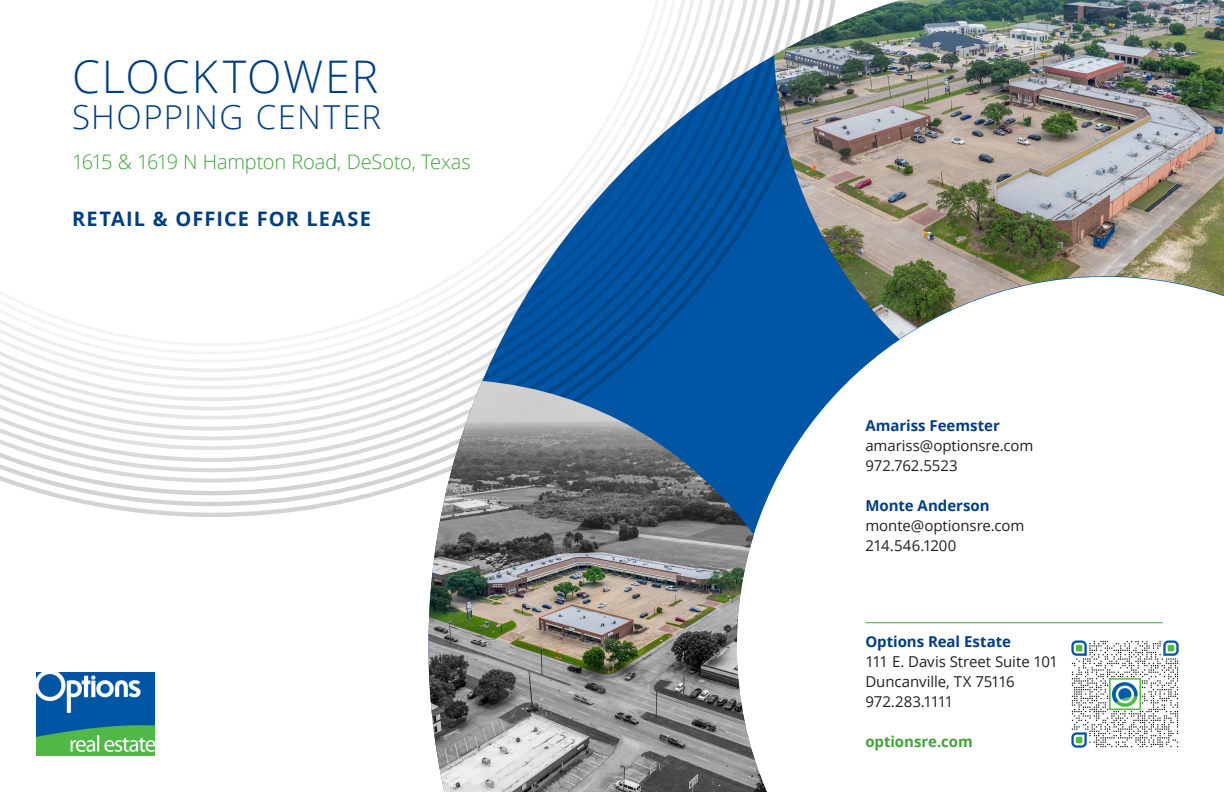
<style>
.page{position:relative;width:1224px;height:792px;background:#fff}
.page>*{position:absolute;margin:0;border:0;box-sizing:border-box;transform-origin:0 0}
.t1{font:300 45px "Open Sans";letter-spacing:.045em;color:#013e80}
.t2{font:300 33px "Open Sans";letter-spacing:.045em;color:#013e80}
.t3{font:300 20px "Open Sans";letter-spacing:-.01em;color:#44a23e}
.t4{font:700 20px "Open Sans";letter-spacing:.055em;color:#013e80}
.t5{font:15px/20px "Open Sans";letter-spacing:-.01em;color:#231f20}
.t6{font:700 15px "Open Sans";color:#013e80}
.t7{font:700 15px "Open Sans";letter-spacing:-.005em;color:#44a23e}
</style>
<div class="page">
<img style="left:36px;top:673px;width:118px;height:83px">
<svg style="left:14px;top:339px;width:829px;height:178px"></svg>
<svg style="left:0;top:339px;width:807px;height:146px"></svg>
<svg style="left:0;top:0;width:775px;height:452px"></svg>
<svg style="left:0;top:0;width:743px;height:421px"></svg>
<svg style="left:0;top:0;width:711px;height:391px"></svg>
<svg style="left:0;top:0;width:684px;height:364px"></svg>
<hr style="left:865px;top:622px;width:298px;height:1px;background:#44a23e">
<img style="left:774px;top:0;width:450px;height:339px">
<img style="left:428px;top:381px;width:339px;height:411px">
<img style="left:1071px;top:640px;width:108px;height:108px">
<p class="t1" style="left:72px;top:46px;width:308px">CLOCKTOWER</p>
<p class="t2" style="left:72px;top:94px;width:311px">SHOPPING CENTER</p>
<p class="t3" style="left:72px;top:148px;width:400px">1615 &amp; 1619 N Hampton Road, DeSoto, Texas</p>
<p class="t4" style="left:72px;top:204px;width:300px">RETAIL &amp; OFFICE FOR LEASE</p>
<p class="t6" style="left:865px;top:415px;width:136px">Amariss Feemster</p>
<p class="t5" style="left:865px;top:435px;width:170px">amariss@optionsre.com</p>
<p class="t5" style="left:865px;top:455px;width:94px">972.762.5523</p>
<p class="t6" style="left:865px;top:495px;width:126px">Monte Anderson</p>
<p class="t5" style="left:865px;top:515px;width:161px">monte@optionsre.com</p>
<p class="t5" style="left:865px;top:535px;width:93px">214.546.1200</p>
<p class="t6" style="left:865px;top:631px;width:147px">Options Real Estate</p>
<p class="t5" style="left:865px;top:652px;width:194px">111 E. Davis Street Suite 101</p>
<p class="t5" style="left:865px;top:672px;width:151px">Duncanville, TX 75116<br>972.283.1111</p>
<p class="t7" style="left:865px;top:731px;width:109px">optionsre.com</p>
</div>
